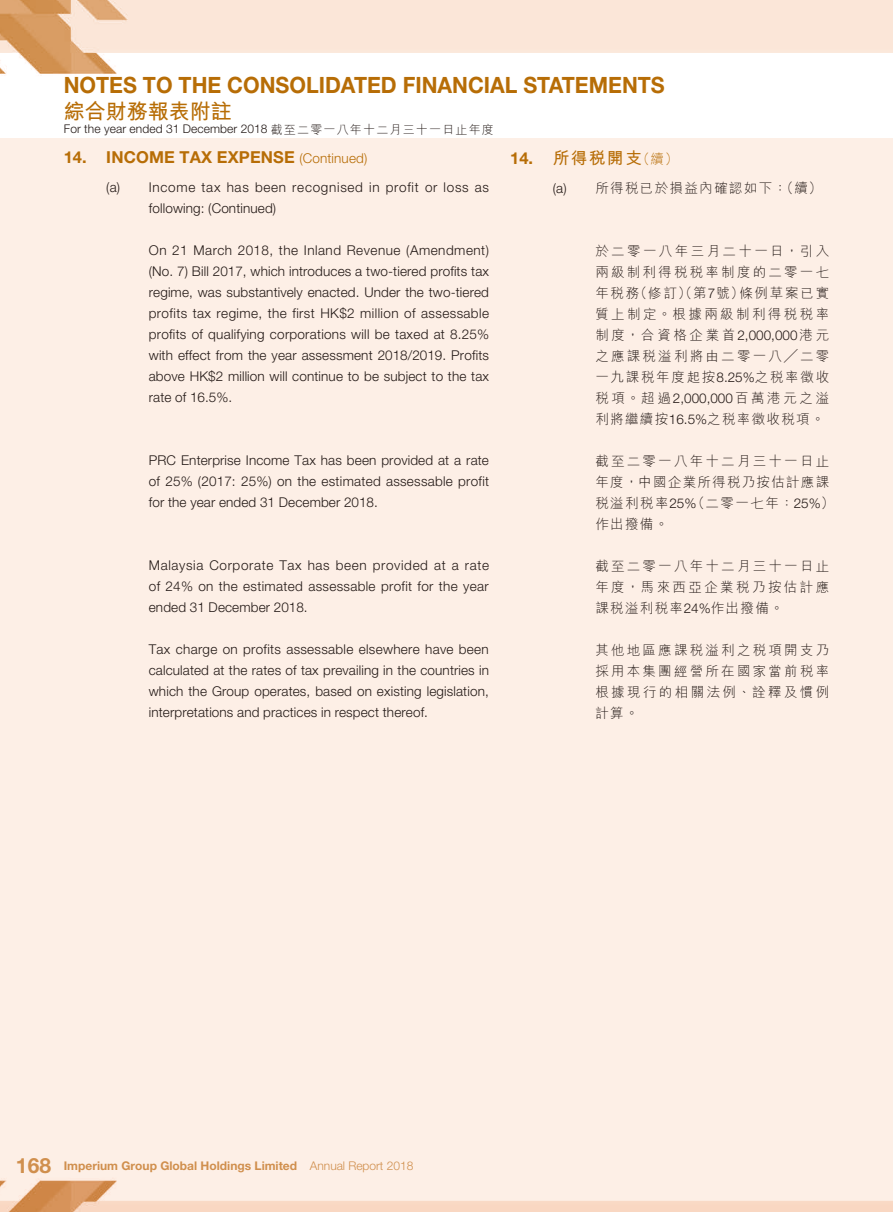
<style>
.page{position:relative;width:893px;height:1212px;background:#fff}
.page>*{position:absolute;margin:0;border:0;box-sizing:border-box;transform-origin:0 0}
.t1{font:700 22.5px "Helvetica Neue LT Std";color:#b76d06;scale:.95 1}
.t2{font:700 21px "M Hei HK";color:#b76d06}
.t3{font:700 16.5px "Helvetica Neue LT Std";letter-spacing:.01em;color:#b76d06}
.t4{font:700 16.5px "M Hei HK";letter-spacing:.1em;color:#b76d06}
.t5{font:300 13.5px/21px "Helvetica Neue LT Std";letter-spacing:.01em;color:#231916;text-align:justify}
.t6{font:300 13.5px/21px "M Hei HK";letter-spacing:.165em;color:#231916;text-align:justify}
.t7{font:300 13.5px/21px "Helvetica Neue LT Std";letter-spacing:.055em;color:#231916}
.t8{font:300 13.5px/21px "M Hei HK";letter-spacing:.105em;color:#231916}
.t9{font:300 13.5px "M Hei HK";letter-spacing:.1em;color:#231916}
.t10{font:700 12px "Helvetica Neue LT Std";color:#d08f4d}
.t11{font:300 12px "Helvetica Neue LT Std";letter-spacing:.01em;color:#231916}
.s1{font-family:"M Hei HK"}
.s2{font-weight:300;font-size:13.5px}
.s3{font-family:"Helvetica Neue LT Std"}
.s4{font-size:21px}
.s5{font-weight:300}
</style>
<div class="page">
<img style="left:0;top:0;width:893px;height:76px">
<div style="left:0;top:138px;width:893px;height:1074px;background:#fdefe6"></div>
<h1 class="t1" style="left:64px;top:71px;width:634px">NOTES TO THE CONSOLIDATED FINANCIAL STATEMENTS</h1>
<h2 class="t2" style="left:64px;top:96px;width:169px">綜合財務報表附註</h2>
<p class="t11" style="left:64px;top:122px;width:432px">For the year ended 31 December 2018 <span class="s1">截至二零一八年十二月三十一日止年度</span></p>
<p class="t3" style="left:64px;top:146px;width:305px">14. INCOME TAX EXPENSE <span class="s2">(Continued)</span></p>
<p class="t7" style="left:149px;top:176px;width:342px;text-indent:-43px">(a) Income tax has been recognised in profit or loss as following: (Continued)</p>
<p class="t5" style="left:149px;top:239px;width:342px">On 21 March 2018, the Inland Revenue (Amendment) (No. 7) Bill 2017, which introduces a two-tiered profits tax regime, was substantively enacted. Under the two-tiered profits tax regime, the first HK$2 million of assessable profits of qualifying corporations will be taxed at 8.25% with effect from the year assessment 2018/2019. Profits above HK$2 million will continue to be subject to the tax rate of 16.5%.</p>
<p class="t5" style="left:149px;top:449px;width:342px">PRC Enterprise Income Tax has been provided at a rate of 25% (2017: 25%) on the estimated assessable profit for the year ended 31 December 2018.</p>
<p class="t5" style="left:149px;top:554px;width:342px">Malaysia Corporate Tax has been provided at a rate of 24% on the estimated assessable profit for the year ended 31 December 2018.</p>
<p class="t5" style="left:149px;top:639px;width:342px">Tax charge on profits assessable elsewhere have been calculated at the rates of tax prevailing in the countries in which the Group operates, based on existing legislation, interpretations and practices in respect thereof.</p>
<p class="t4" style="left:510px;top:146px;width:169px"><span class="s3">14.</span> 所得稅開支<span class="s2">（續）</span></p>
<p class="t9" style="left:553px;top:181px;width:271px"><span class="s3">(a)</span> 所得稅已於損益內確認如下：（續）</p>
<p class="t6" style="left:595px;top:240px;width:235px">於二零一八年三月二十一日，引入兩級制利得稅稅率制度的二零一七年稅務（修訂）（第<span class="s3">7</span>號）條例草案已實質上制定。根據兩級制利得稅稅率制度，合資格企業首<span class="s3">2,000,000</span>港元之應課稅溢利將由二零一八╱二零一九課稅年度起按<span class="s3">8.25%</span>之稅率徵收稅項。超過<span class="s3">2,000,000</span>百萬港元之溢利將繼續按<span class="s3">16.5%</span>之稅率徵收稅項。</p>
<p class="t8" style="left:595px;top:450px;width:240px">截至二零一八年十二月三十一日止年度，中國企業所得稅乃按估計應課稅溢利稅率<span class="s3">25%</span>（二零一七年：<span class="s3">25%</span>）作出撥備。</p>
<p class="t6" style="left:595px;top:555px;width:235px">截至二零一八年十二月三十一日止年度，馬來西亞企業稅乃按估計應課稅溢利稅率<span class="s3">24%</span>作出撥備。</p>
<p class="t6" style="left:595px;top:639px;width:235px">其他地區應課稅溢利之稅項開支乃採用本集團經營所在國家當前稅率根據現行的相關法例、詮釋及慣例計算。</p>
<p class="t10" style="left:16px;top:1159px;width:399px"><span class="s4">168</span> Imperium Group Global Holdings Limited <span class="s5">Annual Report 2018</span></p>
</div>
